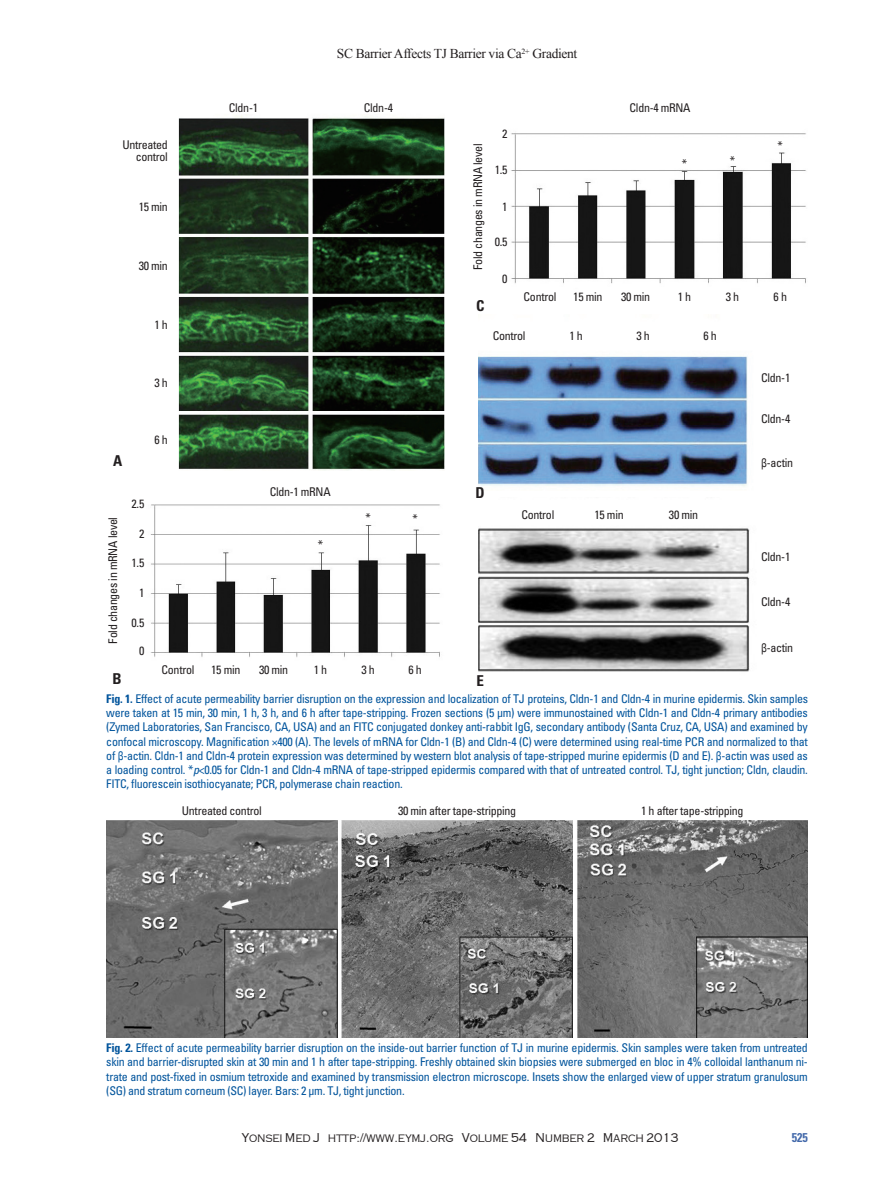
<style>
.page{position:relative;width:893px;height:1191px;background:#fff}
.page>*{position:absolute;margin:0;border:0;box-sizing:border-box;transform-origin:0 0}
.t1{font:700 condensed 15px "Univers LT Std";color:#231f20}
.런닝_YMJ{font:13.5px "Times New Roman";letter-spacing:-.025em;color:#231f20}
.t2{font:700 condensed 12.75px "Univers LT Std";color:#446aab;scale:.95 1}
.사진설명_YMJ{font:condensed 12px/14.2px "Univers LT Std";letter-spacing:-.025em;color:#01549c;text-align:justify}
.그림안_글{font:condensed 12px "Univers LT Std";letter-spacing:-.025em;color:#231f20}
.t3{font:300 12px "Metalcut";letter-spacing:-.025em;color:#231f20}
.s1{font-family:"Helvetica";font-stretch:normal}
.s2{font-weight:700}
.s3{font-style:italic}
</style>
<div class="page">
<img style="left:178px;top:114px;width:266px;height:357px">
<img style="left:150px;top:504px;width:290px;height:154px">
<img style="left:511px;top:133px;width:295px;height:151px">
<img style="left:478px;top:356px;width:270px;height:130px">
<img style="left:478px;top:528px;width:272px;height:144px">
<img style="left:106px;top:821px;width:231px;height:216px">
<img style="left:342px;top:821px;width:231px;height:216px">
<img style="left:577px;top:821px;width:231px;height:216px">
<p class="런닝_YMJ" style="left:337px;top:44px;width:242px">SC Barrier Affects TJ Barrier via Ca<sup>2+</sup> Gradient</p>
<p class="그림안_글" style="left:122px;top:137px;width:47px">Untreated</p>
<p class="그림안_글" style="left:136px;top:149px;width:34px">control</p>
<p class="그림안_글" style="left:139px;top:199px;width:31px">15 min</p>
<p class="그림안_글" style="left:139px;top:258px;width:31px">30 min</p>
<p class="그림안_글" style="left:155px;top:317px;width:15px">1 h</p>
<p class="그림안_글" style="left:155px;top:375px;width:15px">3 h</p>
<p class="그림안_글" style="left:229px;top:100px;width:31px">Cldn-1</p>
<p class="그림안_글" style="left:630px;top:100px;width:62px">Cldn-4 mRNA</p>
<p class="그림안_글" style="left:364px;top:100px;width:31px">Cldn-4</p>
<p class="그림안_글" style="left:470px;top:270px;width:128px;rotate:-90deg">Fold changes in mRNA level</p>
<p class="t1" style="left:476px;top:297px;width:10px">C</p>
<p class="그림안_글" style="left:502px;top:126px;width:7px">2</p>
<p class="그림안_글" style="left:495px;top:163px;width:14px">1.5</p>
<p class="그림안_글" style="left:502px;top:199px;width:7px">1</p>
<p class="그림안_글" style="left:495px;top:234px;width:14px">0.5</p>
<p class="그림안_글" style="left:502px;top:271px;width:7px">0</p>
<p class="그림안_글" style="left:524px;top:289px;width:34px">Control</p>
<p class="그림안_글" style="left:493px;top:328px;width:34px">Control</p>
<p class="그림안_글" style="left:573px;top:289px;width:31px">15 min</p>
<p class="그림안_글" style="left:569px;top:328px;width:15px">1 h</p>
<p class="그림안_글" style="left:621px;top:289px;width:31px">30 min</p>
<p class="그림안_글" style="left:636px;top:328px;width:15px">3 h</p>
<p class="그림안_글" style="left:682px;top:156px;width:7px">*</p>
<p class="그림안_글" style="left:678px;top:289px;width:15px">1 h</p>
<p class="그림안_글" style="left:730px;top:153px;width:7px">*</p>
<p class="그림안_글" style="left:726px;top:289px;width:15px">3 h</p>
<p class="그림안_글" style="left:703px;top:328px;width:15px">6 h</p>
<p class="t1" style="left:113px;top:451px;width:11px">A</p>
<p class="그림안_글" style="left:155px;top:432px;width:15px">6 h</p>
<p class="그림안_글" style="left:105px;top:643px;width:128px;rotate:-90deg">Fold changes in mRNA level</p>
<p class="t1" style="left:112px;top:669px;width:11px">B</p>
<p class="그림안_글" style="left:132px;top:496px;width:14px">2.5</p>
<p class="그림안_글" style="left:139px;top:526px;width:7px">2</p>
<p class="그림안_글" style="left:132px;top:555px;width:14px">1.5</p>
<p class="그림안_글" style="left:139px;top:585px;width:7px">1</p>
<p class="그림안_글" style="left:132px;top:615px;width:14px">0.5</p>
<p class="그림안_글" style="left:139px;top:643px;width:7px">0</p>
<p class="그림안_글" style="left:162px;top:662px;width:34px">Control</p>
<p class="그림안_글" style="left:211px;top:662px;width:31px">15 min</p>
<p class="그림안_글" style="left:270px;top:484px;width:62px">Cldn-1 mRNA</p>
<p class="그림안_글" style="left:318px;top:537px;width:7px">*</p>
<p class="그림안_글" style="left:259px;top:662px;width:31px">30 min</p>
<p class="그림안_글" style="left:314px;top:662px;width:15px">1 h</p>
<p class="그림안_글" style="left:366px;top:510px;width:7px">*</p>
<p class="그림안_글" style="left:362px;top:662px;width:15px">3 h</p>
<p class="그림안_글" style="left:412px;top:511px;width:7px">*</p>
<p class="그림안_글" style="left:408px;top:662px;width:15px">6 h</p>
<p class="t1" style="left:476px;top:484px;width:11px">D</p>
<p class="그림안_글" style="left:521px;top:507px;width:34px">Control</p>
<p class="그림안_글" style="left:595px;top:507px;width:31px">15 min</p>
<p class="그림안_글" style="left:669px;top:507px;width:31px">30 min</p>
<p class="t1" style="left:476px;top:671px;width:9px">E</p>
<p class="그림안_글" style="left:778px;top:138px;width:7px">*</p>
<p class="그림안_글" style="left:774px;top:289px;width:15px">6 h</p>
<p class="그림안_글" style="left:761px;top:370px;width:31px">Cldn-1</p>
<p class="그림안_글" style="left:761px;top:411px;width:31px">Cldn-4</p>
<p class="그림안_글" style="left:761px;top:455px;width:34px"><span class="s1">β</span>-actin</p>
<p class="그림안_글" style="left:761px;top:548px;width:31px">Cldn-1</p>
<p class="그림안_글" style="left:761px;top:594px;width:31px">Cldn-4</p>
<p class="그림안_글" style="left:761px;top:640px;width:34px"><span class="s1">β</span>-actin</p>
<p class="사진설명_YMJ" style="left:106px;top:691px;width:703px"><span class="s2">Fig. 1.</span> Effect of acute permeability barrier disruption on the expression and localization of TJ proteins, Cldn-1 and Cldn-4 in murine epidermis. Skin samples were taken at 15 min, 30 min, 1 h, 3 h, and 6 h after tape-stripping. Frozen sections (5 μm) were immunostained with Cldn-1 and Cldn-4 primary antibodies (Zymed Laboratories, San Francisco, CA, USA) and an FITC conjugated donkey anti-rabbit IgG, secondary antibody (Santa Cruz, CA, USA) and examined by confocal microscopy. Magnification ×400 (A). The levels of mRNA for Cldn-1 (B) and Cldn-4 (C) were determined using real-time PCR and normalized to that of <span class="s1">β</span>-actin. Cldn-1 and Cldn-4 protein expression was determined by western blot analysis of tape-stripped murine epidermis (D and E). <span class="s1">β</span>-actin was used as a loading control. *<span class="s3">p</span>&lt;0.05 for Cldn-1 and Cldn-4 mRNA of tape-stripped epidermis compared with that of untreated control. TJ, tight junction; Cldn, claudin.<br>FITC, fluorescein isothiocyanate; PCR, polymerase chain reaction.</p>
<p class="그림안_글" style="left:182px;top:803px;width:81px">Untreated control</p>
<p class="그림안_글" style="left:398px;top:803px;width:120px">30 min after tape-stripping</p>
<p class="그림안_글" style="left:641px;top:803px;width:104px">1 h after tape-stripping</p>
<p class="사진설명_YMJ" style="left:106px;top:1040px;width:703px"><span class="s2">Fig. 2.</span> Effect of acute permeability barrier disruption on the inside-out barrier function of TJ in murine epidermis. Skin samples were taken from untreated skin and barrier-disrupted skin at 30 min and 1 h after tape-stripping. Freshly obtained skin biopsies were submerged en bloc in 4% colloidal lanthanum ni&shy;trate and post-fixed in osmium tetroxide and examined by transmission electron microscope. Insets show the enlarged view of upper stratum granulosum (SG) and stratum corneum (SC) layer. Bars: 2 µm. TJ, tight junction.</p>
<p class="t3" style="left:241px;top:1130px;width:439px">Yonsei Med J http://www.eymj.org Volume 54 Number 2 March 2013</p>
<p class="t2" style="left:792px;top:1129px;width:18px">525</p>
</div>
